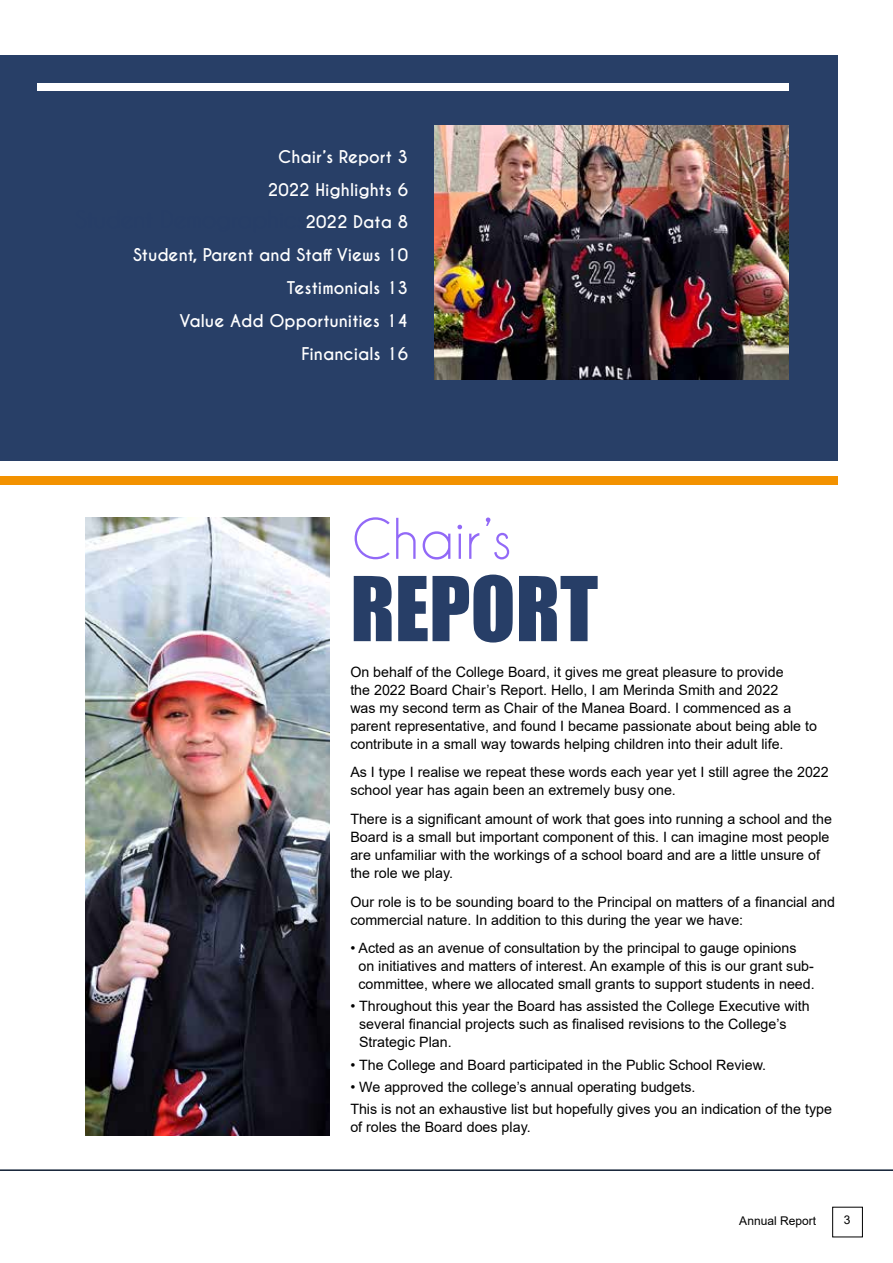
<style>
.page{position:relative;width:893px;height:1263px;background:#fff}
.page>*{position:absolute;margin:0;border:0;box-sizing:border-box;transform-origin:0 0}
.t1{font:82.5px "Impact";color:#273e67}
.t2{font:52.5px "Caviar Dreams";color:#9269f7}
.t3{font:700 16.5px/33px "Caviar Dreams";color:#fff;text-align:right}
.t4{font:14.25px/18px "Arial";color:#000}
.t5{font:12px "Arial";color:#000}
</style>
<div class="page">
<div style="left:832px;top:1207px;width:31px;height:30px;border:1px solid #000"></div>
<hr style="left:0;top:1169px;width:893px;height:2px;background:#0e1d32">
<div style="left:0;top:55px;width:838px;height:405px;background:#283f67"></div>
<div style="left:0;top:476px;width:838px;height:9px;background:#f39200"></div>
<div style="left:37px;top:83px;width:752px;height:7px;background:#fff"></div>
<img style="left:85px;top:518px;width:245px;height:617px">
<img style="left:435px;top:125px;width:354px;height:254px">
<p class="t3" style="left:268px;top:141px;width:142px">Chair’s Report 3<br>2022 Highlights 6</p>
<p class="t3" style="left:133px;top:239px;width:277px">Student, Parent and Staff Views 10<br>Testimonials 13<br>Value Add Opportunities 14<br>Financials 16</p>
<h2 class="t2" style="left:351px;top:517px;width:162px">Chair’s</h2>
<h1 class="t1" style="left:350px;top:575px;width:249px">REPORT</h1>
<p class="t4" style="left:350px;top:664px;width:468px">On behalf of the College Board, it gives me great pleasure to provide<br>the 2022 Board Chair’s Report. Hello, I am Merinda Smith and 2022<br>was my second term as Chair of the Manea Board. I commenced as a parent representative, and found I became passionate about being able to contribute in a small way towards helping children into their adult life.</p>
<p class="t4" style="left:350px;top:764px;width:480px">As I type I realise we repeat these words each year yet I still agree the 2022 school year has again been an extremely busy one.</p>
<p class="t4" style="left:350px;top:810px;width:483px">There is a significant amount of work that goes into running a school and the Board is a small but important component of this. I can imagine most people are unfamiliar with the workings of a school board and are a little unsure of the role we play.</p>
<p class="t4" style="left:350px;top:892px;width:486px">Our role is to be sounding board to the Principal on matters of a financial and commercial nature. In addition to this during the year we have:</p>
<p class="t4" style="left:358px;top:940px;width:458px;text-indent:-8px">• Acted as an avenue of consultation by the principal to gauge opinions on initiatives and matters of interest. An example of this is our grant sub&shy;committee, where we allocated small grants to support students in need.</p>
<p class="t4" style="left:359px;top:999px;width:452px;text-indent:-9px">• Throughout this year the Board has assisted the College Executive with several financial projects such as finalised revisions to the College’s<br>Strategic Plan.</p>
<p class="t4" style="left:350px;top:1057px;width:417px">• The College and Board participated in the Public School Review.</p>
<p class="t4" style="left:350px;top:1077px;width:483px;line-height:22.2px">• We approved the college’s annual operating budgets.<br>This is not an exhaustive list but hopefully gives you an indication of the type</p>
<p class="t4" style="left:350px;top:1119px;width:182px">of roles the Board does play.</p>
<p class="t5" style="left:739px;top:1216px;width:78px">Annual Report</p>
<p class="t5" style="left:844px;top:1215px;width:8px">3</p>
</div>
